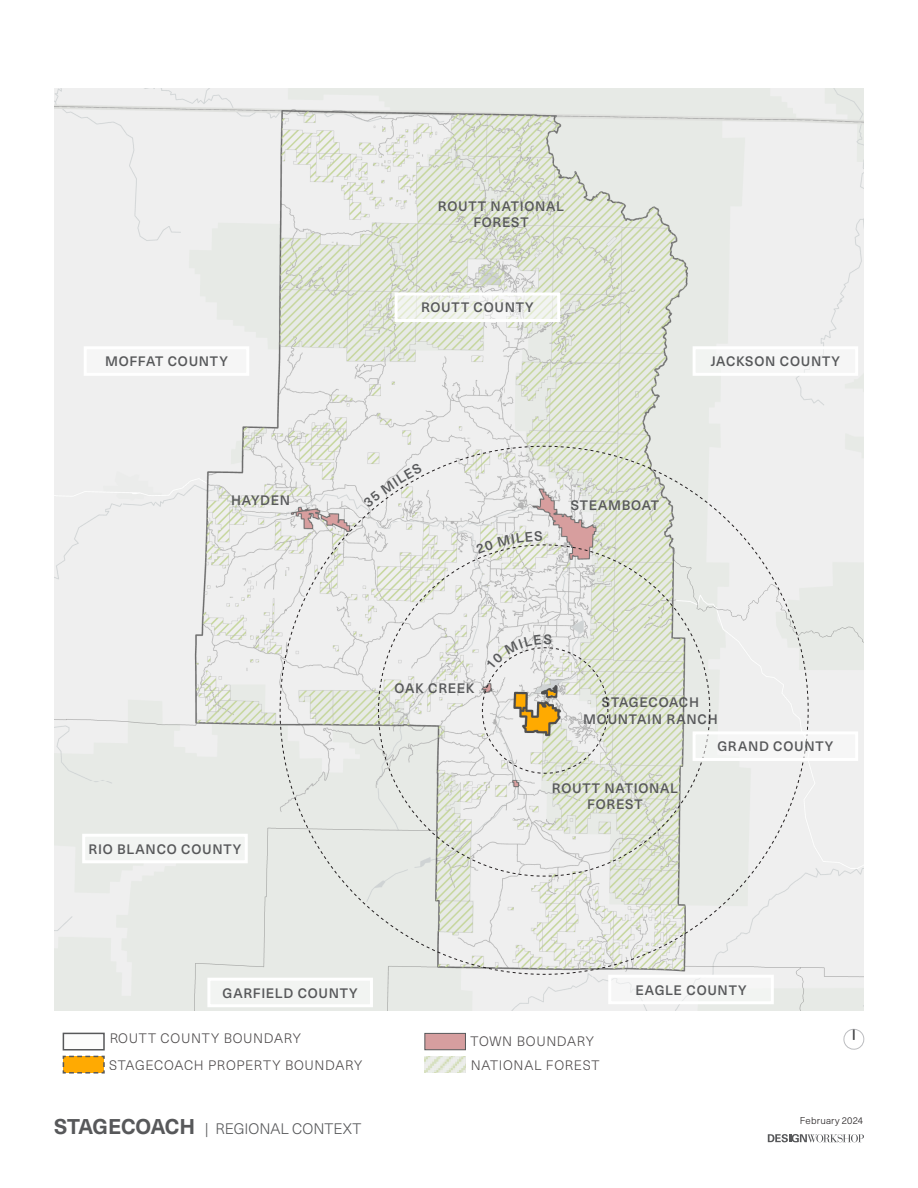
<style>
.page{position:relative;width:918px;height:1188px;background:#fff}
.page>*{position:absolute;margin:0;border:0;box-sizing:border-box;transform-origin:0 0}
.Sheet_Title{font:300 15px "Neue Haas Unica W1 G";color:#57585a}
.t1{font:500 13.5px/16.2px "Neue Haas Unica W1 G";letter-spacing:.055em;color:#57585a;text-align:center}
.t2{font:300 13.5px/23.4px "Neue Haas Unica W1 G";letter-spacing:.05em;color:#231f20}
.Title_block_date{font:300 9.75px "Neue Haas Unica W1 G";letter-spacing:.02em;color:#231f20}
.s1{font-weight:700;font-size:21px}
</style>
<div class="page">
<img style="left:54px;top:89px;width:810px;height:922px">
<div style="left:63px;top:1033px;width:42px;height:18px;background:#fcfcfc;border:2px solid #57585a"></div>
<svg style="left:62px;top:1055px;width:43px;height:19px"></svg>
<div style="left:424px;top:1033px;width:42px;height:17px;background:#d69e9f;border:1px solid #57585a"></div>
<img style="left:425px;top:1056px;width:40px;height:17px">
<div style="left:85px;top:348px;width:163px;height:26px;background:#f6f6f6"></div>
<div style="left:84px;top:835px;width:162px;height:27px;background:#f2f4f2"></div>
<div style="left:82px;top:834px;width:166px;height:29px;border:3px solid #fff"></div>
<svg style="left:399px;top:297px;width:157px;height:21px;fill:#f2f3f1"></svg>
<div style="left:395px;top:293px;width:165px;height:29px;border:3px solid #fff"></div>
<div style="left:694px;top:348px;width:163px;height:26px;background:#f6f6f6"></div>
<div style="left:610px;top:976px;width:162px;height:27px;background:#f6f6f6"></div>
<svg style="left:279px;top:446px;width:530px;height:529px"></svg>
<div style="left:209px;top:979px;width:162px;height:27px;background:#f2f4f2"></div>
<div style="left:207px;top:978px;width:166px;height:29px;border:3px solid #fff"></div>
<div style="left:694px;top:733px;width:163px;height:26px;background:#f6f6f6"></div>
<svg style="left:843px;top:1028px;width:22px;height:22px"></svg>
<svg style="left:768px;top:1134px;width:96px;height:8px"></svg>
<svg style="left:363px;top:463px;width:60px;height:45px"></svg>
<svg style="left:378px;top:531px;width:332px;height:346px"></svg>
<p class="t1" style="left:438px;top:197px;width:128px">ROUTT NATIONAL<br>FOREST</p>
<p class="t1" style="left:105px;top:353px;width:124px">MOFFAT COUNTY</p>
<p class="t1" style="left:231px;top:491px;width:61px">HAYDEN</p>
<p class="t1" style="left:421px;top:299px;width:114px">ROUTT COUNTY</p>
<p class="t1" style="left:711px;top:353px;width:131px">JACKSON COUNTY</p>
<p class="t1" style="left:571px;top:496px;width:90px">STEAMBOAT</p>
<p class="t1" style="left:395px;top:679px;width:82px">OAK CREEK</p>
<p class="t1" style="left:89px;top:840px;width:154px">RIO BLANCO COUNTY</p>
<p class="t1" style="left:223px;top:984px;width:137px">GARFIELD COUNTY</p>
<p class="t1" style="left:583px;top:694px;width:136px">STAGECOACH<br>MOUNTAIN RANCH</p>
<p class="t1" style="left:552px;top:779px;width:128px">ROUTT NATIONAL<br>FOREST</p>
<p class="t1" style="left:717px;top:738px;width:118px">GRAND COUNTY</p>
<p class="t1" style="left:635px;top:981px;width:113px">EAGLE COUNTY</p>
<p class="t2" style="left:109px;top:1026px;width:193px">ROUTT COUNTY BOUNDARY</p>
<p class="t2" style="left:471px;top:1029px;width:130px">TOWN BOUNDARY<br>NATIONAL FOREST</p>
<p class="t2" style="left:109px;top:1052px;width:255px">STAGECOACH PROPERTY BOUNDARY</p>
<p class="Sheet_Title" style="left:54px;top:1118px;width:309px"><span class="s1">STAGECOACH</span> | REGIONAL CONTEXT</p>
<p class="Title_block_date" style="left:800px;top:1114px;width:65px">February 2024</p>
</div>
